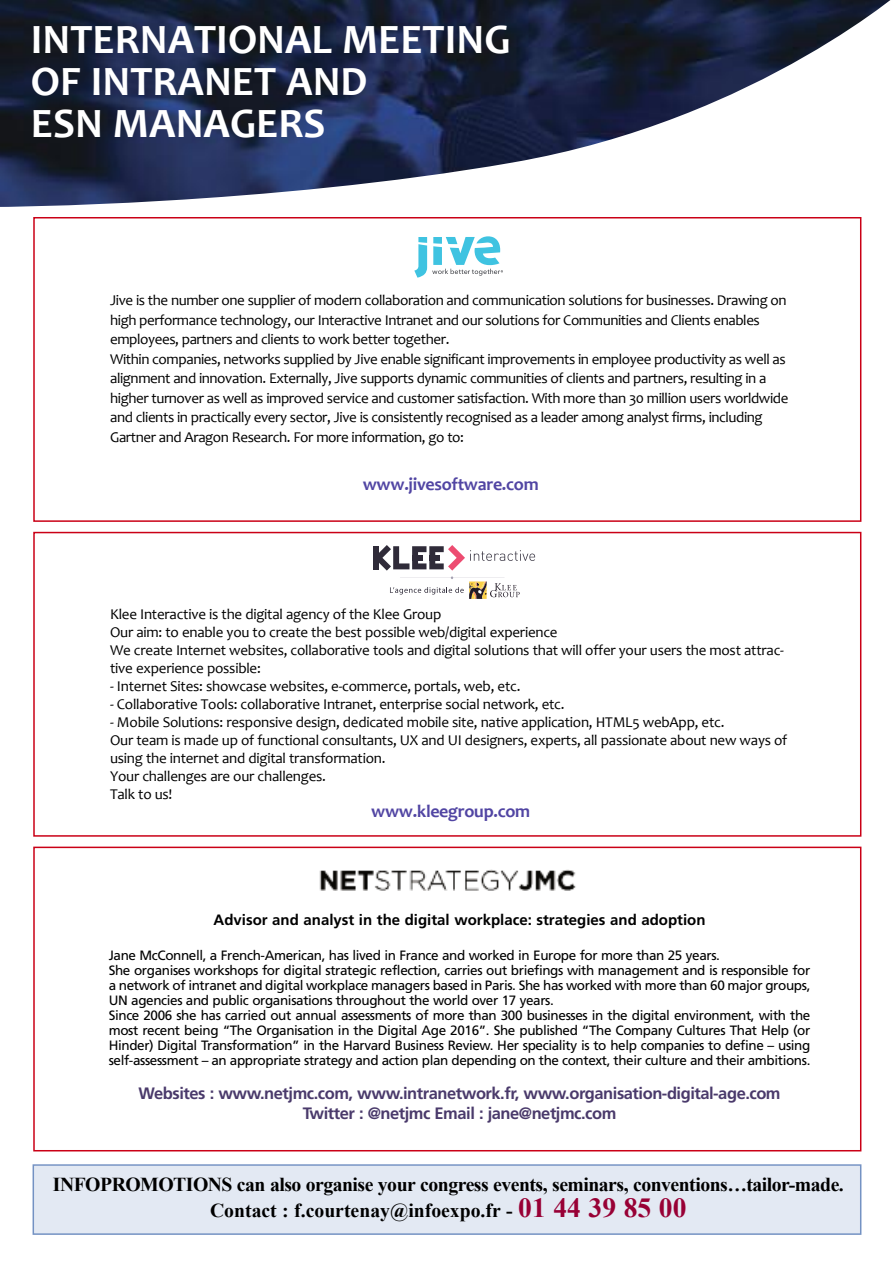
<style>
.page{position:relative;width:893px;height:1263px;background:#fff}
.page>*{position:absolute;margin:0;border:0;box-sizing:border-box;transform-origin:0 0}
.t1{font:700 42px/42px "Candara";color:#fff}
.t2{font:700 19.65px/25.7px "Times New Roman";letter-spacing:-.025em;color:#000;text-align:center}
.t3{font:700 18px "Candara";letter-spacing:-.015em;color:#5145a3}
.t4{font:700 16.5px/19.5px "Frutiger";letter-spacing:-.03em;color:#4a3a6b;text-align:center}
.t5{font:15px/19.5px "Candara";letter-spacing:-.025em;color:#000}
.t6{font:700 15px "Frutiger";color:#000}
.t7{font:13.5px/15px "Frutiger";letter-spacing:-.03em;color:#000}
.s1{font-size:27.6px;color:#980035}
</style>
<div class="page">
<img style="left:0;top:0;width:891px;height:207px">
<div style="left:34px;top:1166px;width:826px;height:67px;background:#e3e9f3"></div>
<div style="left:33px;top:1164px;width:828px;height:71px;border:2px solid #7492c3"></div>
<div style="left:33px;top:217px;width:828px;height:305px;border:2px solid #ca0016"></div>
<div style="left:33px;top:847px;width:828px;height:304px;border:2px solid #ca0016"></div>
<div style="left:33px;top:532px;width:828px;height:305px;border:2px solid #ca0016"></div>
<img style="left:319px;top:869px;width:257px;height:22px">
<svg style="left:414px;top:236px;width:89px;height:42px"></svg>
<div style="left:373px;top:546px;width:6px;height:23px;background:#2f2b39"></div>
<svg style="left:374px;top:545px;width:161px;height:26px"></svg>
<svg style="left:390px;top:577px;width:130px;height:22px"></svg>
<h1 class="t1" style="left:31px;top:18px;width:481px">INTERNATIONAL MEETING<br>OF INTRANET AND<br>ESN MANAGERS</h1>
<p class="t5" style="left:110px;top:291px;width:680px">Jive is the number one supplier of modern collaboration and communication solutions for businesses. Drawing on high performance technology, our Interactive Intranet and our solutions for Communities and Clients enables employees, partners and clients to work better together.<br>Within companies, networks supplied by Jive enable significant improvements in employee productivity as well as alignment and innovation. Externally, Jive supports dynamic communities of clients and partners, resulting in a higher turnover as well as improved service and customer satisfaction. With more than 30 million users worldwide and clients in practically every sector, Jive is consistently recognised as a leader among analyst firms, including Gartner and Aragon Research. For more information, go to:</p>
<p class="t3" style="left:363px;top:473px;width:177px">www.jivesoftware.com</p>
<p class="t5" style="left:110px;top:605px;width:675px;line-height:18px">Klee Interactive is the digital agency of the Klee Group<br>Our aim: to enable you to create the best possible web/digital experience<br>We create Internet websites, collaborative tools and digital solutions that will offer your users the most attrac&shy;tive experience possible:</p>
<p class="t5" style="left:110px;top:676px;width:412px">- Internet Sites: showcase websites, e-commerce, portals, web, etc.</p>
<p class="t5" style="left:110px;top:694px;width:456px">- Collaborative Tools: collaborative Intranet, enterprise social network, etc.</p>
<p class="t5" style="left:110px;top:713px;width:679px;line-height:18px">- Mobile Solutions: responsive design, dedicated mobile site, native application, HTML5 webApp, etc.<br>Our team is made up of functional consultants, UX and UI designers, experts, all passionate about new ways of using the internet and digital transformation.<br>Your challenges are our challenges.<br>Talk to us!</p>
<p class="t3" style="left:371px;top:800px;width:161px">www.kleegroup.com</p>
<p class="t6" style="left:214px;top:914px;width:494px">Advisor and analyst in the digital workplace: strategies and adoption</p>
<p class="t7" style="left:109px;top:948px;width:703px">Jane McConnell, a French-American, has lived in France and worked in Europe for more than 25 years.<br>She organises workshops for digital strategic reflection, carries out briefings with management and is responsible for a network of intranet and digital workplace managers based in Paris. She has worked with more than 60 major groups, UN agencies and public organisations throughout the world over 17 years.<br>Since 2006 she has carried out annual assessments of more than 300 businesses in the digital environment, with the most recent being “The Organisation in the Digital Age 2016”. She published “The Company Cultures That Help (or Hinder) Digital Transformation” in the Harvard Business Review. Her speciality is to help companies to define – using self-assessment – an appropriate strategy and action plan depending on the context, their culture and their ambitions.</p>
<p class="t4" style="left:138px;top:1085px;width:644px">Websites : www.netjmc.com, www.intranetwork.fr, www.organisation-digital-age.com<br>Twitter : @netjmc Email : jane@netjmc.com</p>
<h2 class="t2" style="left:53px;top:1171px;width:792px">INFOPROMOTIONS can also organise your congress events, seminars, conventions…tailor-made.<br>Contact : f.courtenay@infoexpo.fr - <span class="s1">01 44 39 85 00</span></h2>
</div>
